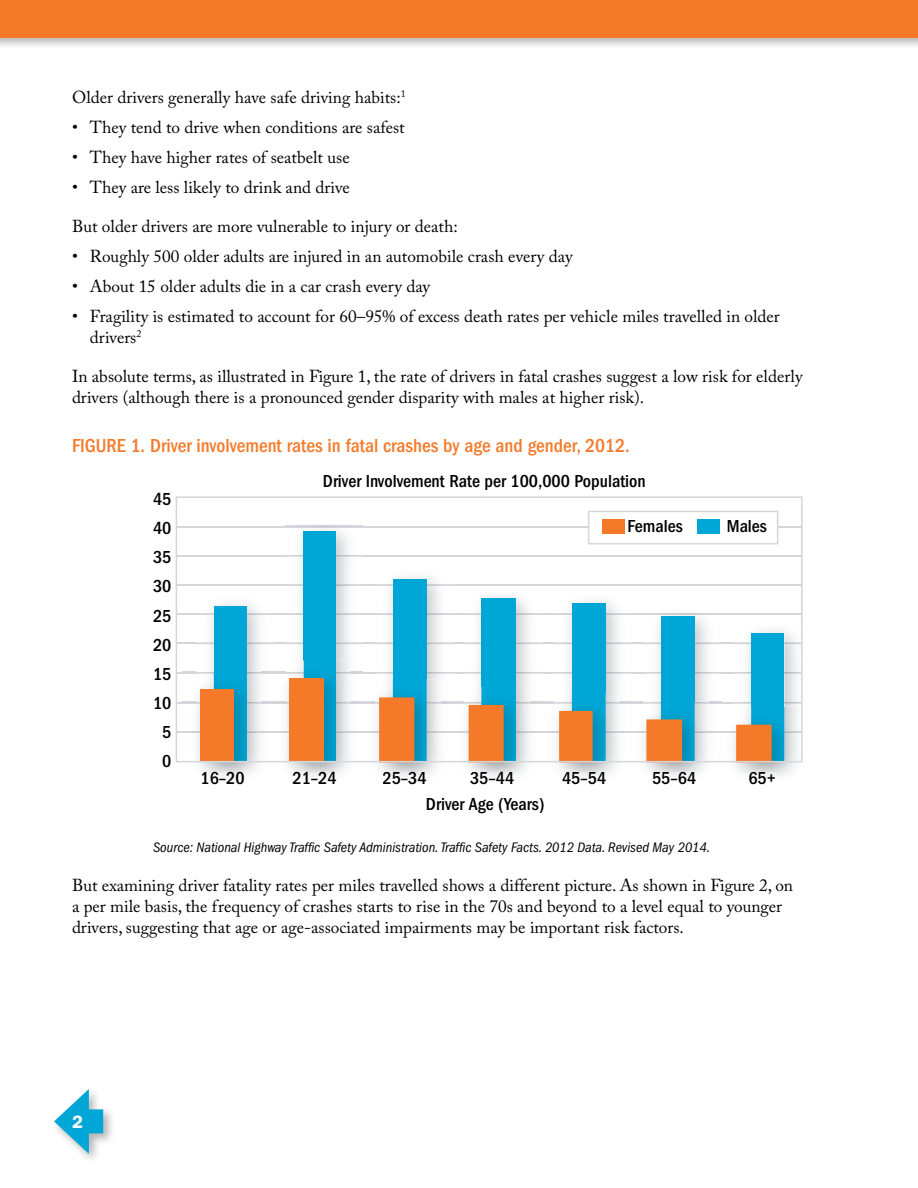
<style>
.page{position:relative;width:918px;height:1188px;background:#fff}
.page>*{position:absolute;margin:0;border:0;box-sizing:border-box;transform-origin:0 0}
.t1{font:500 condensed 19.5px "ITC Franklin Gothic Std";color:#f47a2a}
.t2{font:500 condensed 18px/29.1px "ITC Franklin Gothic Std";color:#000;text-align:center}
.t3{font:600 18px "ITC Franklin Gothic Std";color:#fff}
.t4{font:17.25px/21px "Adobe Caslon Pro";color:#000}
.t5{font:italic condensed 14.25px "ITC Franklin Gothic Std";color:#000}
</style>
<div class="page">
<div style="left:52px;top:1087px;width:64px;height:78px;background:#000;opacity:.3"></div>
<div style="left:76px;top:1109px;width:27px;height:24px;background:#00a7d6"></div>
<svg style="left:54px;top:1089px;width:35px;height:65px"></svg>
<div style="left:0;top:0;width:918px;height:50px;background:#000;opacity:.3"></div>
<div style="left:0;top:0;width:918px;height:38px;background:#f47a2a"></div>
<img style="left:375px;top:762px;width:66px;height:12px">
<img style="left:383px;top:772px;width:43px;height:5px">
<img style="left:554px;top:762px;width:66px;height:12px">
<img style="left:563px;top:772px;width:43px;height:5px">
<img style="left:464px;top:762px;width:67px;height:13px">
<img style="left:470px;top:772px;width:44px;height:5px">
<svg style="left:176px;top:496px;width:627px;height:266px"></svg>
<p class="t4" style="left:72px;top:86px;width:335px">Older drivers generally have safe driving habits:<sup>1</sup></p>
<p class="t4" style="left:72px;top:116px;width:334px">• They tend to drive when conditions are safest</p>
<p class="t4" style="left:72px;top:146px;width:279px">• They have higher rates of seatbelt use</p>
<p class="t4" style="left:72px;top:176px;width:279px">• They are less likely to drink and drive</p>
<p class="t4" style="left:72px;top:215px;width:387px">But older drivers are more vulnerable to injury or death:</p>
<p class="t4" style="left:72px;top:245px;width:502px">• Roughly 500 older adults are injured in an automobile crash every day</p>
<p class="t4" style="left:72px;top:275px;width:360px">• About 15 older adults die in a car crash every day</p>
<p class="t4" style="left:90px;top:305px;width:691px;text-indent:-18px">• Fragility is estimated to account for 60–95% of excess death rates per vehicle miles travelled in older drivers<sup>2</sup></p>
<p class="t4" style="left:72px;top:365px;width:732px">In absolute terms, as illustrated in Figure 1, the rate of drivers in fatal crashes suggest a low risk for elderly drivers (although there is a pronounced gender disparity with males at higher risk).</p>
<p class="t1" style="left:72px;top:435px;width:559px">FIGURE 1. Driver involvement rates in fatal crashes by age and gender, 2012.</p>
<p class="t2" style="left:323px;top:467px;width:324px">Driver Involvement Rate per 100,000 Population</p>
<p class="t2" style="left:153px;top:485px;width:20px">45<br>40<br>35<br>30<br>25<br>20<br>15<br>10<br>5<br>0</p>
<p class="t2" style="left:426px;top:789px;width:120px">Driver Age (Years)</p>
<p class="t2" style="left:628px;top:511px;width:57px">Females</p>
<p class="t2" style="left:727px;top:511px;width:42px">Males</p>
<p class="t2" style="left:201px;top:764px;width:46px">16–20</p>
<p class="t2" style="left:293px;top:764px;width:46px">21–24</p>
<p class="t2" style="left:383px;top:764px;width:46px">25–34</p>
<p class="t2" style="left:470px;top:764px;width:46px">35–44</p>
<p class="t2" style="left:562px;top:764px;width:46px">45–54</p>
<p class="t2" style="left:652px;top:764px;width:46px">55–64</p>
<p class="t2" style="left:748px;top:764px;width:29px">65+</p>
<p class="t5" style="left:153px;top:839px;width:559px">Source: National Highway Traffic Safety Administration. Traffic Safety Facts. 2012 Data. Revised May 2014.</p>
<p class="t4" style="left:72px;top:874px;width:723px">But examining driver fatality rates per miles travelled shows a different picture. As shown in Figure 2, on a per mile basis, the frequency of crashes starts to rise in the 70s and beyond to a level equal to younger drivers, suggesting that age or age-associated impairments may be important risk factors.</p>
<p class="t3" style="left:72px;top:1111px;width:12px">2</p>
</div>
